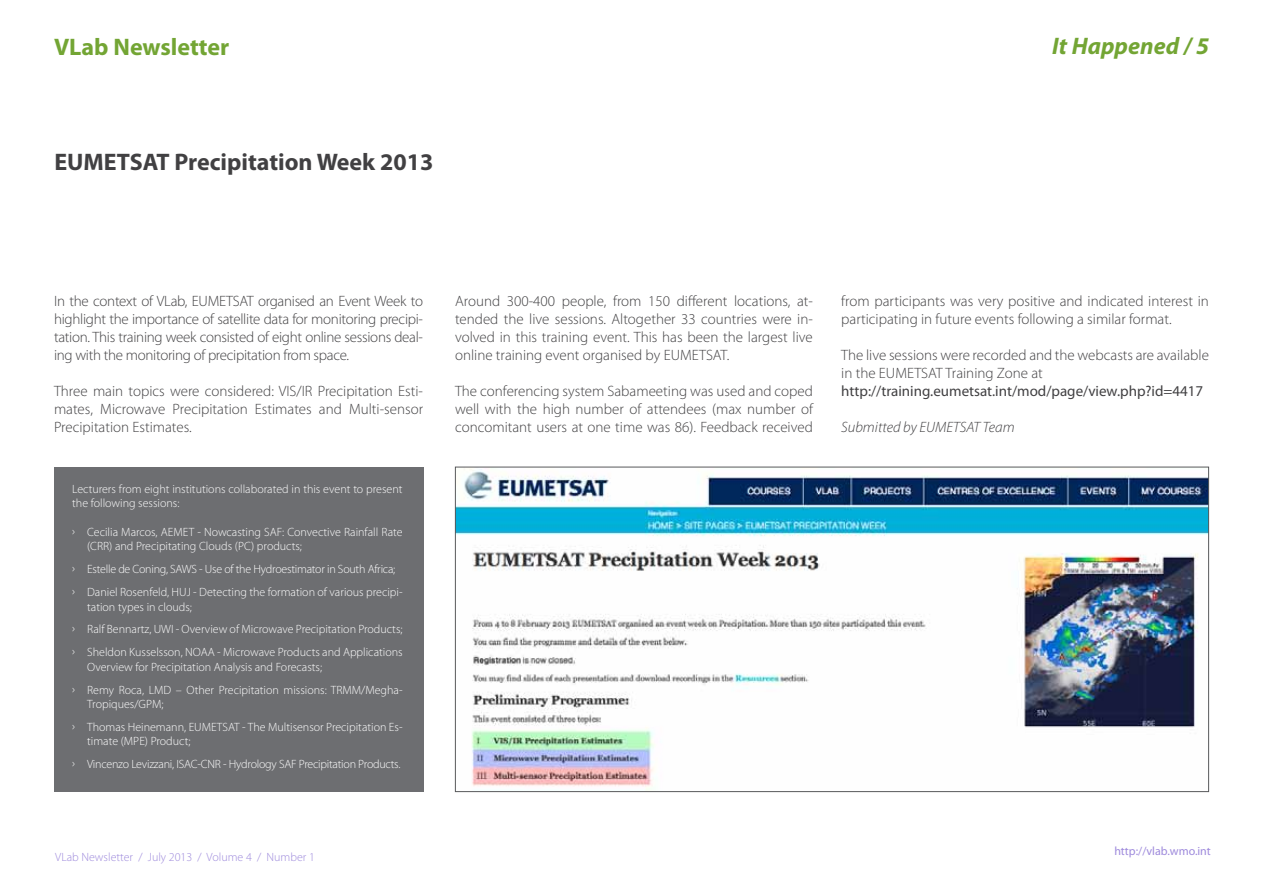
<style>
.page{position:relative;width:1263px;height:893px;background:#fff}
.page>*{position:absolute;margin:0;border:0;box-sizing:border-box;transform-origin:0 0}
.t1{font:700 24px "Myriad Pro";color:#414042}
.t2{font:700 24px "Myriad Pro";color:#73a534}
.t3{font:italic 700 24px "Myriad Pro";color:#73a534}
.t4{font:300 15px/18px "Myriad Pro";color:#414042;text-align:justify}
.t5{font:15px "Myriad Pro";color:#414042}
.t6{font:italic 300 15px "Myriad Pro";color:#414042}
.t7{font:300 12px/23px "Myriad Pro";color:#fff}
.t8{font:300 12px/23px "Myriad Pro";letter-spacing:-.02em;color:#fff}
.t9{font:300 12px "Myriad Pro";color:#9e8adc}
.t10{font:12px "Myriad Pro";color:#9e8adc}
</style>
<div class="page">
<div style="left:54px;top:467px;width:369px;height:325px;background:#6d6e71"></div>
<img style="left:457px;top:469px;width:750px;height:321px">
<h1 class="t2" style="left:54px;top:32px;width:177px">VLab Newsletter</h1>
<h1 class="t3" style="left:1052px;top:31px;width:158px">It Happened / 5</h1>
<h1 class="t1" style="left:54px;top:146px;width:381px">EUMETSAT Precipitation Week 2013</h1>
<p class="t4" style="left:54px;top:292px;width:371px">In the context of VLab, EUMETSAT organised an Event Week to highlight the importance of satellite data for monitoring precipi&shy;tation. This training week consisted of eight online sessions deal&shy;ing with the monitoring of precipitation from space.</p>
<p class="t4" style="left:54px;top:382px;width:371px">Three main topics were considered: VIS/IR Precipitation Esti&shy;mates, Microwave Precipitation Estimates and Multi-sensor Precipitation Estimates.</p>
<p class="t7" style="left:72px;top:481px;width:332px;line-height:14.4px">Lecturers from eight institutions collaborated in this event to present the following sessions:</p>
<p class="t7" style="left:87px;top:525px;width:317px;line-height:14.4px;text-indent:-15px">› Cecilia Marcos, AEMET - Nowcasting SAF: Convective Rainfall Rate (CRR) and Precipitating Clouds (PC) products;</p>
<p class="t7" style="left:72px;top:558px;width:332px">› Estelle de Coning, SAWS - Use of the Hydroestimator in South Africa;<br>› Daniel Rosenfeld, HUJ - Detecting the formation of various precipi-</p>
<p class="t7" style="left:72px;top:595px;width:332px;text-indent:15px">tation types in clouds;<br>› Ralf Bennartz, UWI - Overview of Microwave Precipitation Products; › Sheldon Kusselsson, NOAA - Microwave Products and Applications</p>
<p class="t7" style="left:72px;top:655px;width:332px;text-indent:15px">Overview for Precipitation Analysis and Forecasts;<br>› Remy Roca, LMD – Other Precipitation missions: TRMM/Megha-</p>
<p class="t7" style="left:72px;top:692px;width:332px;text-indent:15px">Tropiques/GPM;<br>› Thomas Heinemann, EUMETSAT - The Multisensor Precipitation Es-</p>
<p class="t8" style="left:72px;top:730px;width:330px;text-indent:15px">timate (MPE) Product;<br>› Vincenzo Levizzani, ISAC-CNR - Hydrology SAF Precipitation Products.</p>
<p class="t9" style="left:55px;top:849px;width:261px">VLab Newsletter / July 2013 / Volume 4 / Number 1</p>
<p class="t4" style="left:455px;top:292px;width:359px">Around 300-400 people, from 150 different locations, at&shy;tended the live sessions. Altogether 33 countries were in&shy;volved in this training event. This has been the largest live online training event organised by EUMETSAT.</p>
<p class="t4" style="left:455px;top:382px;width:359px">The conferencing system Sabameeting was used and coped well with the high number of attendees (max number of concomitant users at one time was 86). Feedback received</p>
<p class="t4" style="left:841px;top:292px;width:369px">from participants was very positive and indicated interest in participating in future events following a similar format.</p>
<p class="t4" style="left:841px;top:346px;width:369px">The live sessions were recorded and the webcasts are available in the EUMETSAT Training Zone at</p>
<p class="t5" style="left:841px;top:381px;width:364px">http://training.eumetsat.int/mod/page/view.php?id=4417</p>
<p class="t6" style="left:841px;top:418px;width:175px">Submitted by EUMETSAT Team</p>
<p class="t10" style="left:1114px;top:844px;width:98px">http://vlab.wmo.int</p>
</div>
